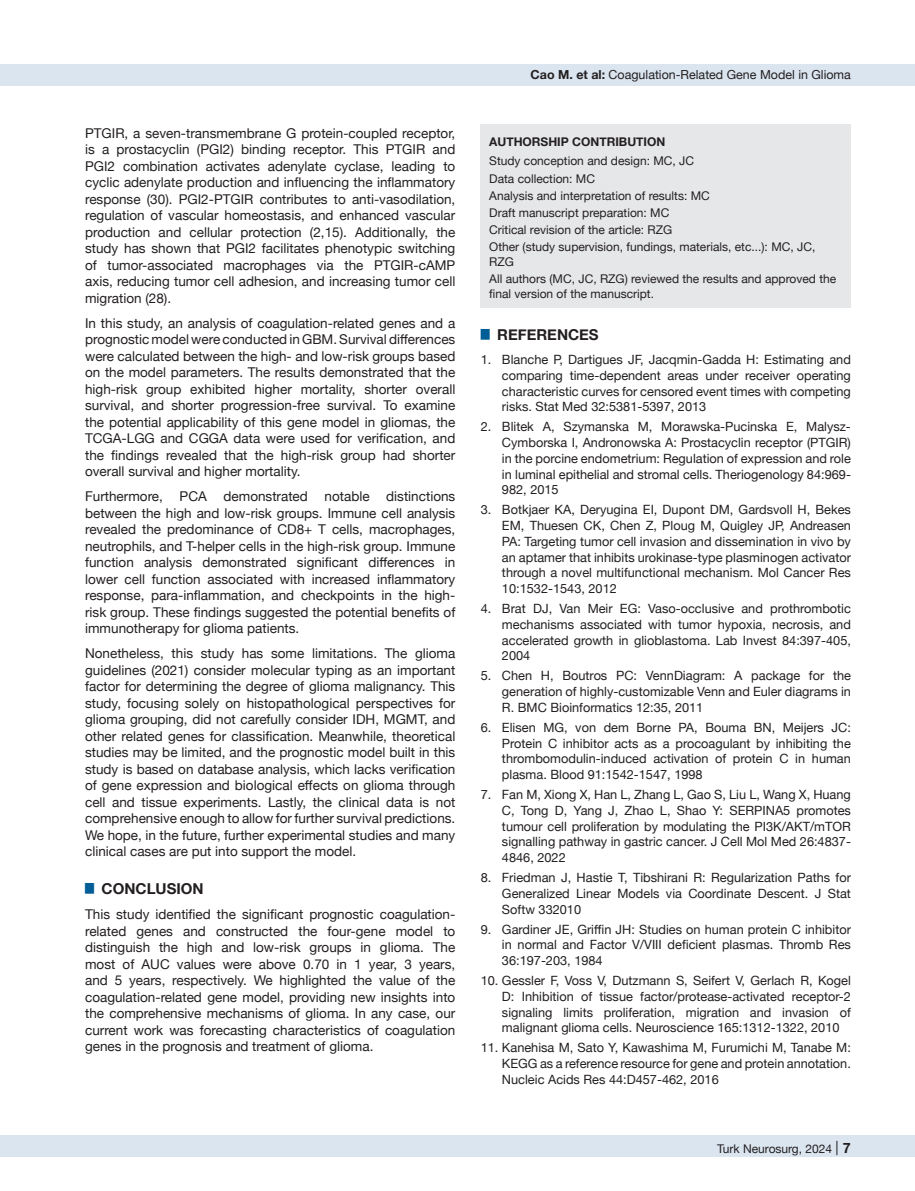
<style>
.page{position:relative;width:915px;height:1191px;background:#fff}
.page>*{position:absolute;margin:0;border:0;box-sizing:border-box;transform-origin:0 0}
.t1{font:700 15px "Helvetica Neue";color:#231f20}
.t2{font:13.5px/16.5px "Helvetica Neue";color:#231f20;text-align:justify}
.t3{font:12.75px/15.8px "Helvetica Neue";color:#231f20;text-align:justify}
.t4{font:12.45px "Helvetica Neue";color:#231f20}
.t5{font:12px/17.1px "Helvetica Neue";color:#231f20}
.t6{font:700 12px "Helvetica Neue";color:#231f20}
.s1{font-weight:700}
.s2{font-size:14.25px}
.s3{font-weight:700;font-size:14.25px}
</style>
<div class="page">
<div style="left:0;top:1135px;width:914px;height:22px;background:#dbe5f0"></div>
<div style="left:0;top:64px;width:914px;height:21px;background:#dbe5f0"></div>
<div style="left:480px;top:125px;width:370px;height:183px;background:#e6e7e9"></div>
<p class="t2" style="left:85px;top:125px;width:371px">PTGIR, a seven-transmembrane G protein-coupled receptor, is a prostacyclin (PGI2) binding receptor. This PTGIR and PGI2 combination activates adenylate cyclase, leading to cyclic adenylate production and influencing the inflammatory response (30). PGI2-PTGIR contributes to anti-vasodilation, regulation of vascular homeostasis, and enhanced vascular production and cellular protection (2,15). Additionally, the study has shown that PGI2 facilitates phenotypic switching of tumor-associated macrophages via the PTGIR-cAMP axis, reducing tumor cell adhesion, and increasing tumor cell migration (28).</p>
<p class="t2" style="left:85px;top:315px;width:371px">In this study, an analysis of coagulation-related genes and a prognostic model were conducted in GBM. Survival differences were calculated between the high- and low-risk groups based on the model parameters. The results demonstrated that the high-risk group exhibited higher mortality, shorter overall survival, and shorter progression-free survival. To examine the potential applicability of this gene model in gliomas, the TCGA-LGG and CGGA data were used for verification, and the findings revealed that the high-risk group had shorter overall survival and higher mortality.</p>
<p class="t2" style="left:85px;top:489px;width:371px">Furthermore, PCA demonstrated notable distinctions between the high and low-risk groups. Immune cell analysis revealed the predominance of CD8+ T cells, macrophages, neutrophils, and T-helper cells in the high-risk group. Immune function analysis demonstrated significant differences in lower cell function associated with increased inflammatory response, para-inflammation, and checkpoints in the high&shy;risk group. These findings suggested the potential benefits of immunotherapy for glioma patients.</p>
<p class="t2" style="left:85px;top:646px;width:371px">Nonetheless, this study has some limitations. The glioma guidelines (2021) consider molecular typing as an important factor for determining the degree of glioma malignancy. This study, focusing solely on histopathological perspectives for glioma grouping, did not carefully consider IDH, MGMT, and other related genes for classification. Meanwhile, theoretical studies may be limited, and the prognostic model built in this study is based on database analysis, which lacks verification of gene expression and biological effects on glioma through cell and tissue experiments. Lastly, the clinical data is not comprehensive enough to allow for further survival predictions.<br>We hope, in the future, further experimental studies and many clinical cases are put into support the model.</p>
<p class="t1" style="left:85px;top:877px;width:120px"><sup>█</sup> CONCLUSION</p>
<p class="t2" style="left:85px;top:907px;width:371px">This study identified the significant prognostic coagulation&shy;related genes and constructed the four-gene model to distinguish the high and low-risk groups in glioma. The most of AUC values were above 0.70 in 1 year, 3 years, and 5 years, respectively. We highlighted the value of the coagulation-related gene model, providing new insights into the comprehensive mechanisms of glioma. In any case, our current work was forecasting characteristics of coagulation genes in the prognosis and treatment of glioma.</p>
<p class="t4" style="left:530px;top:66px;width:322px"><span class="s1">Cao M. et al:</span> Coagulation-Related Gene Model in Glioma</p>
<p class="t6" style="left:489px;top:132px;width:177px">AUTHORSHIP CONTRIBUTION</p>
<p class="t5" style="left:489px;top:153px;width:327px">Study conception and design: MC, JC<br>Data collection: MC<br>Analysis and interpretation of results: MC<br>Draft manuscript preparation: MC<br>Critical revision of the article: RZG<br>Other (study supervision, fundings, materials, etc...): MC, JC,</p>
<p class="t5" style="left:489px;top:254px;width:348px">RZG<br>All authors (MC, JC, RZG) reviewed the results and approved the</p>
<p class="t5" style="left:489px;top:286px;width:166px">final version of the manuscript.</p>
<p class="t1" style="left:480px;top:323px;width:119px"><sup>█</sup> REFERENCES</p>
<p class="t3" style="left:502px;top:352px;width:350px;text-indent:-21px">1. Blanche P, Dartigues JF, Jacqmin-Gadda H: Estimating and comparing time-dependent areas under receiver operating characteristic curves for censored event times with competing risks. Stat Med 32:5381-5397, 2013</p>
<p class="t3" style="left:502px;top:419px;width:350px;text-indent:-21px">2. Blitek A, Szymanska M, Morawska-Pucinska E, Malysz-Cymborska I, Andronowska A: Prostacyclin receptor (PTGIR) in the porcine endometrium: Regulation of expression and role in luminal epithelial and stromal cells. Theriogenology 84:969- 982, 2015</p>
<p class="t3" style="left:502px;top:502px;width:350px;text-indent:-21px">3. Botkjaer KA, Deryugina EI, Dupont DM, Gardsvoll H, Bekes EM, Thuesen CK, Chen Z, Ploug M, Quigley JP, Andreasen PA: Targeting tumor cell invasion and dissemination in vivo by an aptamer that inhibits urokinase-type plasminogen activator through a novel multifunctional mechanism. Mol Cancer Res 10:1532-1543, 2012</p>
<p class="t3" style="left:502px;top:601px;width:350px;text-indent:-21px">4. Brat DJ, Van Meir EG: Vaso-occlusive and prothrombotic mechanisms associated with tumor hypoxia, necrosis, and accelerated growth in glioblastoma. Lab Invest 84:397-405, 2004</p>
<p class="t3" style="left:502px;top:668px;width:350px;text-indent:-21px">5. Chen H, Boutros PC: VennDiagram: A package for the generation of highly-customizable Venn and Euler diagrams in R. BMC Bioinformatics 12:35, 2011</p>
<p class="t3" style="left:502px;top:720px;width:350px;text-indent:-21px">6. Elisen MG, von dem Borne PA, Bouma BN, Meijers JC:<br>Protein C inhibitor acts as a procoagulant by inhibiting the thrombomodulin-induced activation of protein C in human plasma. Blood 91:1542-1547, 1998</p>
<p class="t3" style="left:502px;top:787px;width:350px;text-indent:-21px">7. Fan M, Xiong X, Han L, Zhang L, Gao S, Liu L, Wang X, Huang C, Tong D, Yang J, Zhao L, Shao Y: SERPINA5 promotes tumour cell proliferation by modulating the PI3K/AKT/mTOR signalling pathway in gastric cancer. J Cell Mol Med 26:4837- 4846, 2022</p>
<p class="t3" style="left:502px;top:870px;width:350px;text-indent:-21px">8. Friedman J, Hastie T, Tibshirani R: Regularization Paths for Generalized Linear Models via Coordinate Descent. J Stat Softw 332010</p>
<p class="t3" style="left:502px;top:922px;width:350px;text-indent:-21px">9. Gardiner JE, Griffin JH: Studies on human protein C inhibitor in normal and Factor V/VIII deficient plasmas. Thromb Res 36:197-203, 1984</p>
<p class="t3" style="left:502px;top:973px;width:350px;text-indent:-21px">10. Gessler F, Voss V, Dutzmann S, Seifert V, Gerlach R, Kogel D: Inhibition of tissue factor/protease-activated receptor-2 signaling limits proliferation, migration and invasion of malignant glioma cells. Neuroscience 165:1312-1322, 2010</p>
<p class="t3" style="left:502px;top:1040px;width:350px;text-indent:-21px">11. Kanehisa M, Sato Y, Kawashima M, Furumichi M, Tanabe M:<br>KEGG as a reference resource for gene and protein annotation.<br>Nucleic Acids Res 44:D457-462, 2016</p>
<p class="t5" style="left:716px;top:1141px;width:156px">Turk Neurosurg, 2024 <span class="s2">|</span> <span class="s3">7 7</span></p>
</div>
